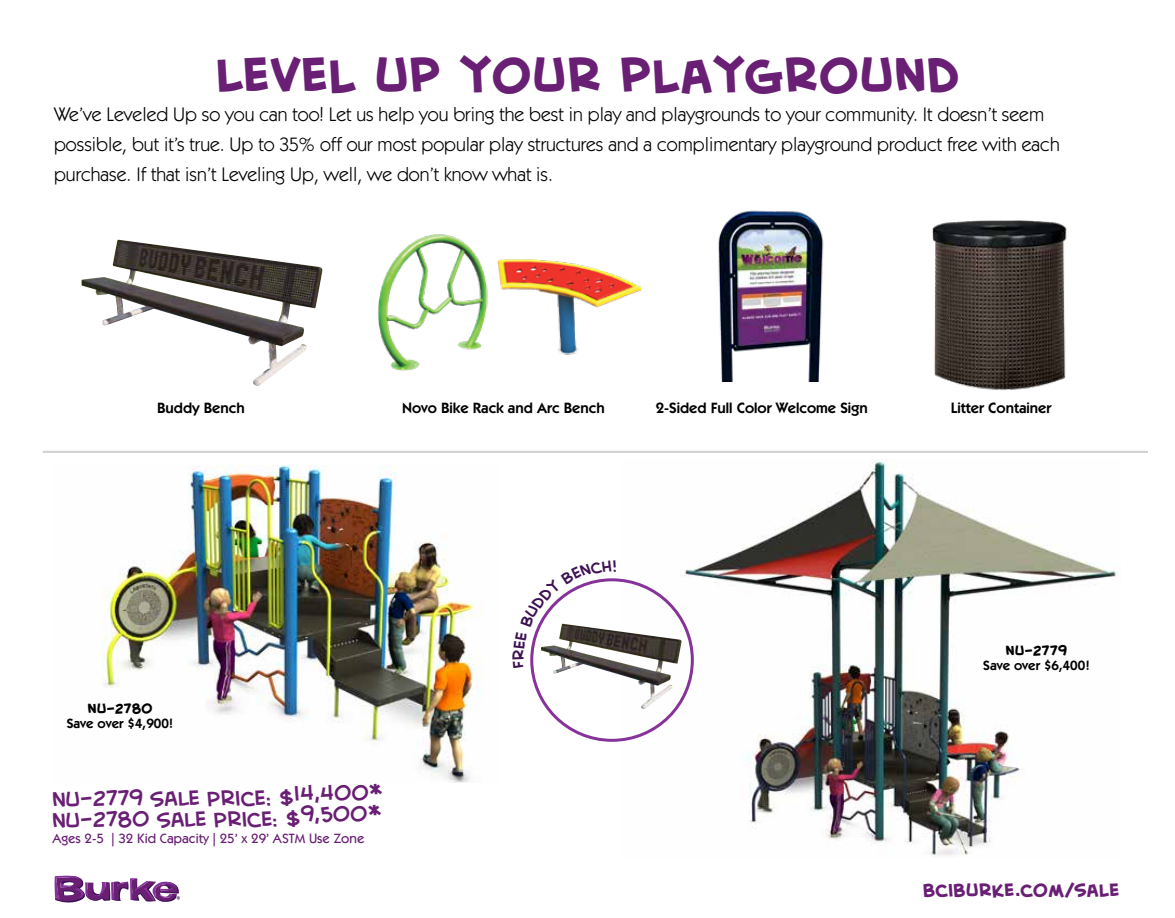
<style>
.page{position:relative;width:1175px;height:918px;background:#fff}
.page>*{position:absolute;margin:0;border:0;box-sizing:border-box;transform-origin:0 0}
.t1{font:48px "Creative Block BB Bold";color:#691f74}
.t2{font:24px/21px "Creative Block BB";color:#691f74}
.t3{font:19.5px/30px "Itc Kabel";color:#000}
.t4{font:18px "Creative Block BB Bold";color:#691f74}
.t5{font:600 15px "Itc Kabel";color:#000}
.t6{font:500 13.5px "Itc Kabel";color:#691f74}
.t7{font:600 13.5px "Itc Kabel";color:#000}
.t8{font:13.5px "Creative Block BB Bold";color:#000}
</style>
<div class="page">
<img style="left:81px;top:240px;width:242px;height:146px">
<img style="left:718px;top:210px;width:106px;height:172px">
<img style="left:932px;top:220px;width:135px;height:170px">
<img style="left:621px;top:459px;width:498px;height:396px">
<hr style="left:43px;top:451px;width:1104px;height:2px;background:#d1d3d4">
<img style="left:541px;top:624px;width:141px;height:85px">
<svg style="left:54px;top:875px;width:126px;height:28px"></svg>
<img style="left:102px;top:466px;width:381px;height:317px">
<img style="left:378px;top:234px;width:262px;height:137px">
<svg style="left:530px;top:578px;width:86px;height:90px"></svg>
<h1 class="t1" style="left:216px;top:51px;width:745px">LEVEL UP YOUR PLAYGROUND</h1>
<p class="t3" style="left:54px;top:99px;width:1007px">We’ve Leveled Up so you can too! Let us help you bring the best in play and playgrounds to your community. It doesn’t seem possible, but it’s true. Up to 35% off our most popular play structures and a complimentary playground product free with each purchase. If that isn’t Leveling Up, well, we don’t know what is.</p>
<p class="t5" style="left:157px;top:399px;width:89px">Buddy Bench</p>
<p class="t5" style="left:402px;top:399px;width:204px">Novo Bike Rack and Arc Bench</p>
<p class="t5" style="left:656px;top:399px;width:213px">2-Sided Full Color Welcome Sign</p>
<p class="t5" style="left:950px;top:399px;width:102px">Litter Container</p>
<p class="t8" style="left:88px;top:702px;width:66px">NU-2780</p>
<p class="t7" style="left:67px;top:716px;width:108px">Save over $4,900!</p>
<p class="t2" style="left:52px;top:788px;width:332px">NU-2779 SALE PRICE: $I4,400*<br>NU-2780 SALE PRICE: $9,500*</p>
<p class="t6" style="left:52px;top:831px;width:314px">Ages 2-5 | 32 Kid Capacity | 25’ x 29’ ASTM Use Zone</p>
<p class="t8" style="left:1005px;top:644px;width:64px">NU-2779</p>
<p class="t7" style="left:983px;top:658px;width:108px">Save over $6,400!</p>
<p class="t4" style="left:923px;top:881px;width:198px">BCIBURKE.COM/SALE</p>
</div>
